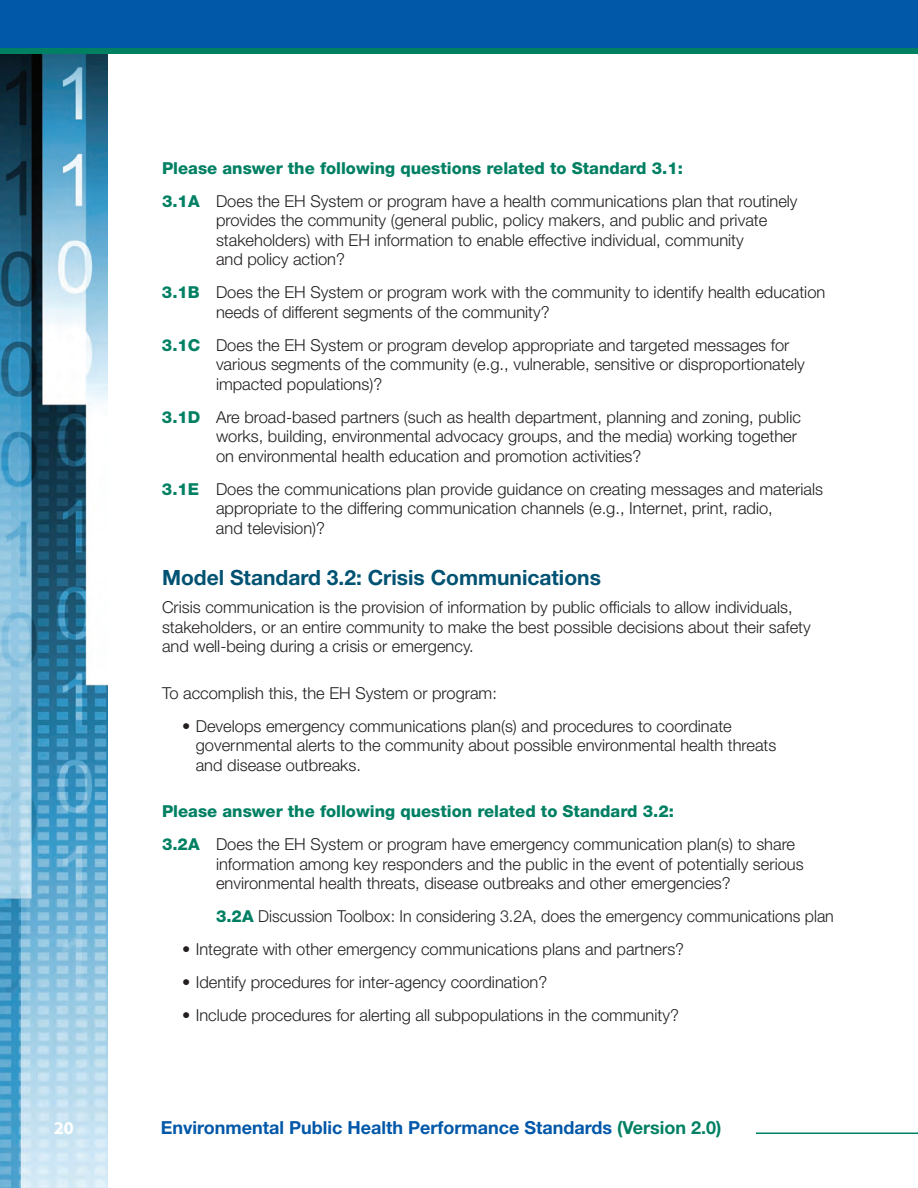
<style>
.page{position:relative;width:918px;height:1188px;background:#fff}
.page>*{position:absolute;margin:0;border:0;box-sizing:border-box;transform-origin:0 0}
.H3_-_Header_3{font:700 21px "Helvetica Neue LT Std";color:#005273}
.t1{font:700 18px "Helvetica Neue LT Std";color:#0157a8}
.t2{font:700 18px "Myriad Pro";color:#fff}
.P_-_Body_Text{font:300 16.5px/19.5px "Helvetica Neue LT Std";color:#231f20}
.P_-_Body_Text-2{font:800 16.5px "Helvetica Neue LT Std";color:#008063}
.P_-_Indented_Text{font:300 16.5px "Helvetica Neue LT Std";color:#231f20}
.s1{font-weight:800;color:#008063}
.s2{color:#008063}
</style>
<div class="page">
<img style="left:0;top:54px;width:108px;height:1134px">
<div style="left:0;top:0;width:918px;height:53px;background:#0157a8"></div>
<div style="left:0;top:48px;width:918px;height:6px;background:#008063"></div>
<hr style="left:756px;top:1132px;width:162px;height:2px;background:#008063">
<p class="P_-_Body_Text-2" style="left:162px;top:158px;width:523px">Please answer the following questions related to Standard 3.1:</p>
<p class="P_-_Body_Text" style="left:216px;top:191px;width:583px;text-indent:-54px"><span class="s1">3.1A</span> Does the EH System or program have a health communications plan that routinely provides the community (general public, policy makers, and public and private stakeholders) with EH information to enable effective individual, community<br>and policy action?</p>
<p class="P_-_Body_Text" style="left:216px;top:282px;width:611px;text-indent:-54px"><span class="s1">3.1B</span> Does the EH System or program work with the community to identify health education needs of different segments of the community?</p>
<p class="P_-_Body_Text" style="left:216px;top:335px;width:590px;text-indent:-54px"><span class="s1">3.1C</span> Does the EH System or program develop appropriate and targeted messages for various segments of the community (e. g. , vulnerable, sensitive or disproportionately impacted populations)?</p>
<p class="P_-_Body_Text" style="left:216px;top:407px;width:586px;text-indent:-54px"><span class="s1">3.1D</span> Are broad-based partners (such as health department, planning and zoning, public works, building, environmental advocacy groups, and the media) working together on environmental health education and promotion activities?</p>
<p class="P_-_Body_Text" style="left:216px;top:479px;width:608px;text-indent:-54px"><span class="s1">3.1E</span> Does the communications plan provide guidance on creating messages and materials appropriate to the differing communication channels (e. g. , Internet, print, radio,<br>and television)?</p>
<p class="H3_-_Header_3" style="left:162px;top:564px;width:440px">Model Standard 3.2: Crisis Communications</p>
<p class="P_-_Body_Text" style="left:162px;top:597px;width:650px">Crisis communication is the provision of information by public officials to allow individuals, stakeholders, or an entire community to make the best possible decisions about their safety and well-being during a crisis or emergency.</p>
<p class="P_-_Body_Text" style="left:162px;top:683px;width:336px">To accomplish this, the EH System or program:</p>
<p class="P_-_Body_Text" style="left:196px;top:716px;width:582px;text-indent:-13px">• Develops emergency communications plan(s) and procedures to coordinate governmental alerts to the community about possible environmental health threats and disease outbreaks.</p>
<p class="P_-_Body_Text-2" style="left:162px;top:802px;width:513px">Please answer the following question related to Standard 3.2:</p>
<p class="P_-_Body_Text" style="left:216px;top:834px;width:589px;text-indent:-54px"><span class="s1">3.2A</span> Does the EH System or program have emergency communication plan(s) to share information among key responders and the public in the event of potentially serious environmental health threats, disease outbreaks and other emergencies?</p>
<p class="P_-_Indented_Text" style="left:216px;top:906px;width:619px"><span class="s1">3.2A</span> Discussion Toolbox: In considering 3. 2A, does the emergency communications plan</p>
<p class="P_-_Body_Text" style="left:182px;top:939px;width:503px">• Integrate with other emergency communications plans and partners?</p>
<p class="P_-_Body_Text" style="left:182px;top:972px;width:367px">• Identify procedures for inter-agency coordination?</p>
<p class="P_-_Body_Text" style="left:182px;top:1005px;width:498px">• Include procedures for alerting all subpopulations in the community?</p>
<p class="t2" style="left:54px;top:1118px;width:21px">20</p>
<p class="t1" style="left:161px;top:1116px;width:562px">Environmental Public Health Performance Standards <span class="s2">(Version 2.0)</span></p>
</div>
